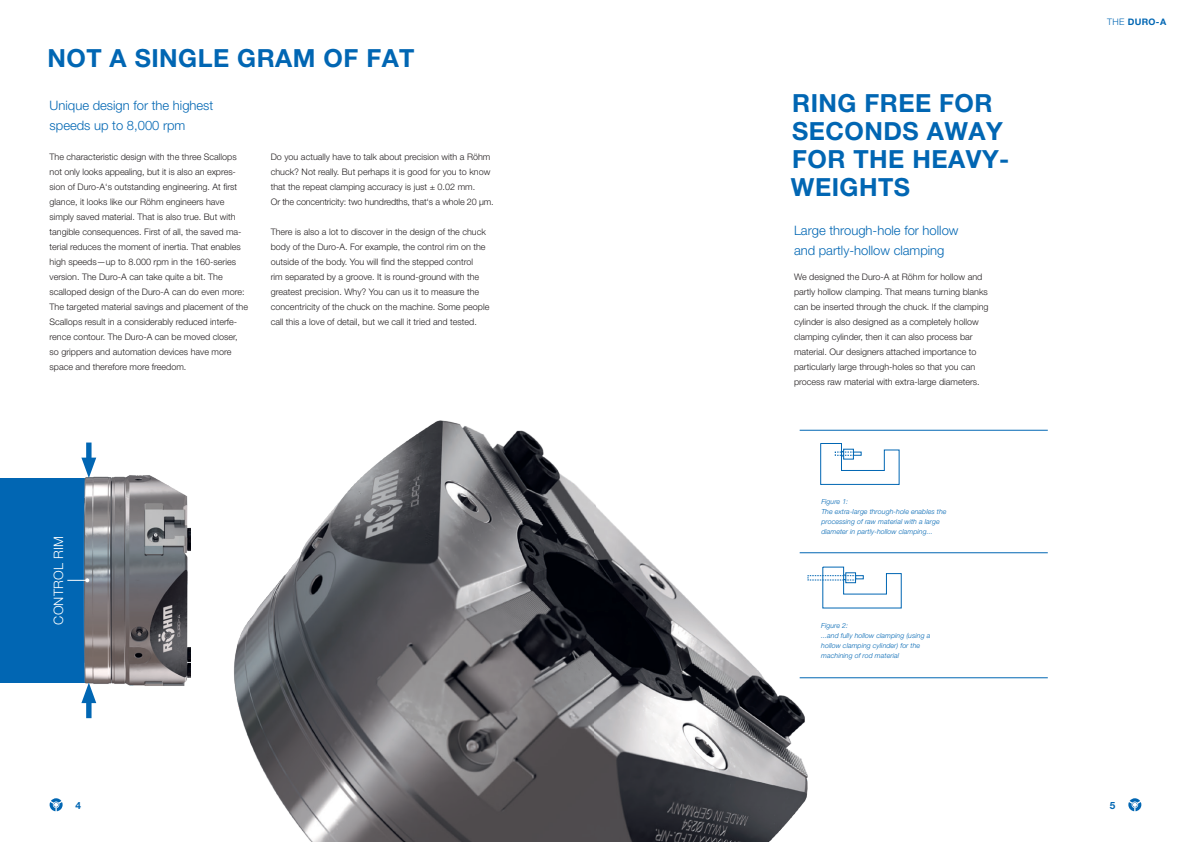
<style>
.page{position:relative;width:1191px;height:842px;background:#fff}
.page>*{position:absolute;margin:0;border:0;box-sizing:border-box;transform-origin:0 0}
.t1{font:700 25px/28px "Helvetica Neue LT Pro";letter-spacing:.02em;color:#0166b3}
.t2{font:300 13px/20px "Helvetica Neue LT Pro";color:#0166b3}
.t3{font:300 13px "Helvetica Neue LT Pro";letter-spacing:.02em;color:#fff}
.t4{font:700 10px "Helvetica Neue LT Pro";color:#0166b3}
.t5{font:300 9px/15px "Helvetica Neue LT Pro";color:#231f20}
.t6{font:700 9px "Helvetica Neue LT Pro";color:#0166b3}
.t7{font:italic 300 7px/10px "Helvetica Neue LT Pro";letter-spacing:.01em;color:#0166b3}
.s1{font-weight:300}
</style>
<div class="page">
<svg style="left:1128px;top:798px;width:13px;height:13px"></svg>
<svg style="left:50px;top:798px;width:13px;height:13px"></svg>
<div style="left:0;top:478px;width:92px;height:205px;background:#0166b3"></div>
<hr style="left:799px;top:552px;width:248px;height:1px;background:#0166b3">
<hr style="left:799px;top:677px;width:248px;height:1px;background:#0166b3">
<hr style="left:799px;top:430px;width:248px;height:1px;background:#0166b3">
<svg style="left:843px;top:448px;width:56px;height:37px"></svg>
<svg style="left:843px;top:567px;width:58px;height:41px"></svg>
<img style="left:234px;top:420px;width:609px;height:422px">
<img style="left:83px;top:475px;width:107px;height:211px">
<div style="left:86px;top:442px;width:6px;height:24px;background:#0166b3"></div>
<svg style="left:81px;top:458px;width:15px;height:20px"></svg>
<div style="left:86px;top:694px;width:6px;height:24px;background:#0166b3"></div>
<svg style="left:81px;top:683px;width:15px;height:20px"></svg>
<svg style="left:67px;top:578px;width:22px;height:4px"></svg>
<h1 class="t1" style="left:47px;top:44px;width:369px">NOT A SINGLE GRAM OF FAT</h1>
<h2 class="t2" style="left:50px;top:95px;width:165px">Unique design for the highest speeds up to 8,000 rpm</h2>
<p class="t5" style="left:50px;top:149px;width:200px">The characteristic design with the three Scallops not only looks appealing, but it is also an expres&shy;sion of Duro-A‘s outstanding engineering. At first glance, it looks like our Röhm engineers have simply saved material. That is also true. But with tangible consequences. First of all, the saved ma&shy;terial reduces the moment of inertia. That enables high speeds—up to 8.000 rpm in the 160-series version. The Duro-A can take quite a bit. The scalloped design of the Duro-A can do even more:<br>The targeted material savings and placement of the Scallops result in a considerably reduced interfe&shy;rence contour. The Duro-A can be moved closer, so grippers and automation devices have more space and therefore more freedom.</p>
<p class="t5" style="left:271px;top:149px;width:224px">Do you actually have to talk about precision with a Röhm chuck? Not really. But perhaps it is good for you to know that the repeat clamping accuracy is just ± 0.02 mm.<br>Or the concentricity: two hundredths, that‘s a whole 20 µm.</p>
<p class="t5" style="left:271px;top:224px;width:220px">There is also a lot to discover in the design of the chuck body of the Duro-A. For example, the control rim on the outside of the body. You will find the stepped control<br>rim separated by a groove. It is round-ground with the greatest precision. Why? You can us it to measure the concentricity of the chuck on the machine. Some people call this a love of detail, but we call it tried and tested.</p>
<h2 class="t3" style="left:51px;top:625px;width:91px;rotate:-90deg">CONTROL RIM</h2>
<h1 class="t1" style="left:791px;top:89px;width:220px">RING FREE FOR<br>SECONDS AWAY<br>FOR THE HEAVY-<br>WEIGHTS</h1>
<h2 class="t2" style="left:794px;top:220px;width:166px">Large through-hole for hollow and partly-hollow clamping</h2>
<p class="t5" style="left:794px;top:269px;width:196px">We designed the Duro-A at Röhm for hollow and partly hollow clamping. That means turning blanks can be inserted through the chuck. If the clamping cylinder is also designed as a completely hollow clamping cylinder, then it can also process bar material. Our designers attached importance to particularly large through-holes so that you can process raw material with extra-large diameters.</p>
<p class="t7" style="left:821px;top:497px;width:127px">Figure 1:<br>The extra-large through-hole enables the processing of raw material with a large diameter in partly-hollow clamping...</p>
<p class="t7" style="left:821px;top:620px;width:111px">Figure 2:<br>...and fully hollow clamping (using a hollow clamping cylinder) for the machining of rod material</p>
<p class="t6" style="left:1107px;top:16px;width:61px"><span class="s1">THE</span> DURO-A</p>
<p class="t4" style="left:75px;top:799px;width:7px">4</p>
<p class="t4" style="left:1110px;top:799px;width:7px">5</p>
</div>
